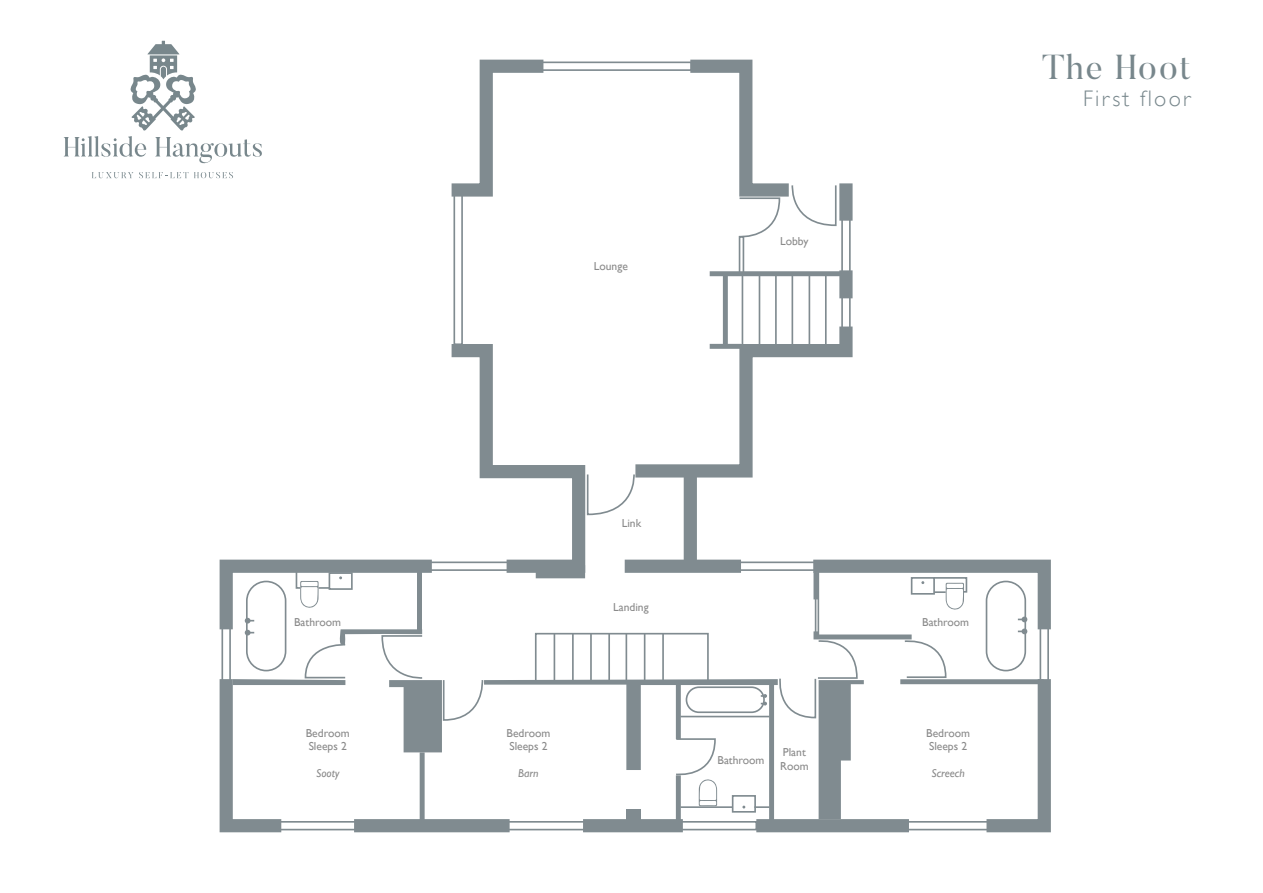
<style>
.page{position:relative;width:1263px;height:893px;background:#fff}
.page>*{position:absolute;margin:0;border:0;box-sizing:border-box;transform-origin:0 0}
.t1{font:34.5px "Butler";letter-spacing:.06em;color:#78878c}
.t2{font:300 22.5px "Gill Sans";letter-spacing:.1em;color:#78878c}
.t3{font:11.55px/13.2px "Gill Sans";color:#8a8a8a}
.t4{font:italic 11.55px "Gill Sans";color:#8a8a8a}
</style>
<div class="page">
<svg style="left:451px;top:59px;width:106px;height:138px"></svg>
<div style="left:839px;top:183px;width:13px;height:38px;background:#808b90"></div>
<div style="left:839px;top:270px;width:13px;height:28px;background:#808b90"></div>
<div style="left:710px;top:271px;width:132px;height:5px;background:#808b90"></div>
<div style="left:723px;top:272px;width:5px;height:74px;background:#808b90"></div>
<div style="left:453px;top:193px;width:10px;height:152px;border:2px solid #808b90"></div>
<div style="left:540px;top:62px;width:152px;height:9px;border:2px solid #808b90"></div>
<div style="left:841px;top:193px;width:10px;height:152px;border:2px solid #808b90"></div>
<div style="left:739px;top:236px;width:5px;height:39px;border:2px solid #808b90"></div>
<svg style="left:677px;top:59px;width:160px;height:180px"></svg>
<svg style="left:219px;top:313px;width:832px;height:520px"></svg>
<div style="left:535px;top:633px;width:174px;height:50px;border:2px solid #808b90"></div>
<hr style="left:554px;top:634px;width:1px;height:46px;background:#808b90">
<hr style="left:662px;top:634px;width:2px;height:46px;background:#808b90">
<hr style="left:742px;top:275px;width:1px;height:69px;background:#808b90">
<hr style="left:759px;top:275px;width:1px;height:69px;background:#808b90">
<hr style="left:775px;top:275px;width:2px;height:69px;background:#808b90">
<hr style="left:791px;top:275px;width:2px;height:69px;background:#808b90">
<hr style="left:808px;top:275px;width:2px;height:69px;background:#808b90">
<hr style="left:825px;top:275px;width:2px;height:69px;background:#808b90">
<hr style="left:644px;top:634px;width:1px;height:46px;background:#808b90">
<hr style="left:625px;top:634px;width:2px;height:46px;background:#808b90">
<hr style="left:608px;top:634px;width:2px;height:46px;background:#808b90">
<hr style="left:590px;top:634px;width:2px;height:46px;background:#808b90">
<hr style="left:572px;top:634px;width:2px;height:46px;background:#808b90">
<div style="left:417px;top:566px;width:5px;height:65px;background:#808b90"></div>
<svg style="left:92px;top:172px;width:96px;height:6px"></svg>
<svg style="left:194px;top:172px;width:39px;height:6px"></svg>
<svg style="left:64px;top:41px;width:198px;height:123px"></svg>
<p class="t3" style="left:594px;top:259px;width:36px">Lounge</p>
<p class="t3" style="left:780px;top:234px;width:30px">Lobby</p>
<p class="t1" style="left:1042px;top:46px;width:150px">The Hoot</p>
<p class="t2" style="left:1083px;top:81px;width:109px">First floor</p>
<p class="t3" style="left:622px;top:517px;width:21px">Link</p>
<p class="t3" style="left:613px;top:600px;width:37px">Landing</p>
<p class="t3" style="left:294px;top:615px;width:48px">Bathroom</p>
<p class="t3" style="left:922px;top:615px;width:48px">Bathroom</p>
<p class="t3" style="left:926px;top:727px;width:45px">Bedroom</p>
<p class="t3" style="left:306px;top:727px;width:45px">Bedroom<br>Sleeps 2</p>
<p class="t3" style="left:506px;top:727px;width:45px">Bedroom<br>Sleeps 2</p>
<p class="t4" style="left:316px;top:766px;width:25px">Sooty</p>
<p class="t4" style="left:518px;top:766px;width:22px">Barn</p>
<p class="t4" style="left:931px;top:766px;width:35px">Screech</p>
<p class="t3" style="left:929px;top:740px;width:40px">Sleeps 2</p>
<p class="t3" style="left:780px;top:745px;width:30px;line-height:13.8px">Plant<br>Room</p>
<p class="t3" style="left:717px;top:753px;width:48px">Bathroom</p>
</div>
